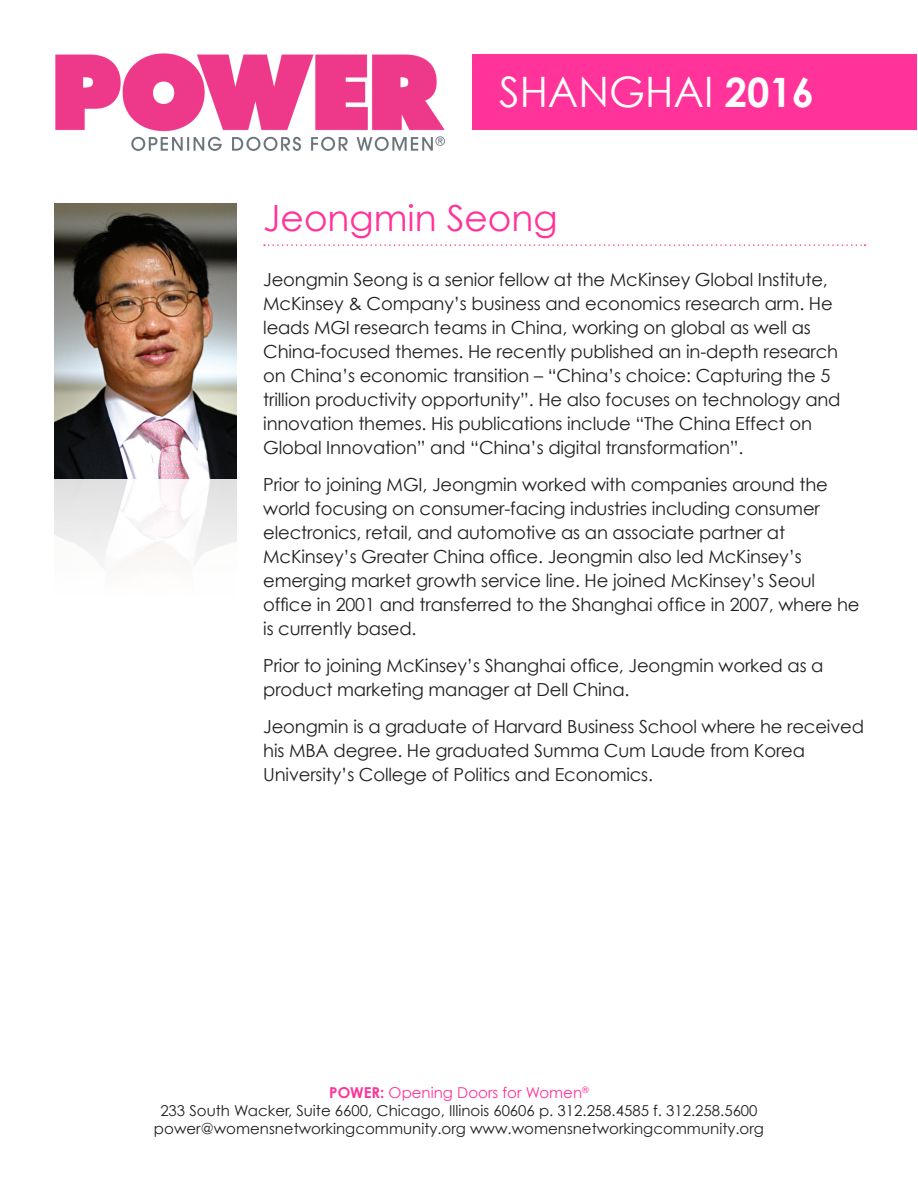
<style>
.page{position:relative;width:918px;height:1188px;background:#fff}
.page>*{position:absolute;margin:0;border:0;box-sizing:border-box;transform-origin:0 0}
.t1{font:42px "Century Gothic";color:#fff}
.t2{font:36px "Century Gothic";color:#f39}
.t3{font:18px/24px "Century Gothic";letter-spacing:-.01em;color:#231f20}
.t4{font:15px "Century Gothic";color:#231f20}
.t5{font:15px "Century Gothic";color:#f39}
.s1{font-weight:700;font-size:40.5px}
.s2{font-weight:700}
</style>
<div class="page">
<svg style="left:264px;top:244px;width:602px;height:2px"></svg>
<img style="left:55px;top:54px;width:390px;height:97px">
<div style="left:472px;top:54px;width:445px;height:76px;background:#f39"></div>
<img style="left:54px;top:204px;width:183px;height:358px">
<p class="t1" style="left:499px;top:67px;width:316px">SHANGHAI <span class="s1">2016</span></p>
<p class="t2" style="left:263px;top:196px;width:296px">Jeongmin Seong</p>
<p class="t3" style="left:263px;top:267px;width:579px">Jeongmin Seong is a senior fellow at the McKinsey Global Institute, McKinsey &amp; Company’s business and economics research arm. He leads MGI research teams in China, working on global as well as China-focused themes. He recently published an in-depth research on China’s economic transition – “China’s choice: Capturing the 5 trillion productivity opportunity”. He also focuses on technology and innovation themes. His publications include “The China Effect on Global Innovation” and “China’s digital transformation”.</p>
<p class="t3" style="left:263px;top:472px;width:598px">Prior to joining MGI, Jeongmin worked with companies around the world focusing on consumer-facing industries including consumer electronics, retail, and automotive as an associate partner at McKinsey’s Greater China office. Jeongmin also led McKinsey’s emerging market growth service line. He joined McKinsey’s Seoul office in 2001 and transferred to the Shanghai office in 2007, where he is currently based.</p>
<p class="t3" style="left:263px;top:653px;width:562px">Prior to joining McKinsey’s Shanghai office, Jeongmin worked as a product marketing manager at Dell China.</p>
<p class="t3" style="left:263px;top:714px;width:602px">Jeongmin is a graduate of Harvard Business School where he received his MBA degree. He graduated Summa Cum Laude from Korea<br>University’s College of Politics and Economics.</p>
<p class="t5" style="left:329px;top:1083px;width:261px"><span class="s2">POWER:</span> Opening Doors for Women<sup>®</sup></p>
<p class="t4" style="left:160px;top:1101px;width:599px">233 South Wacker, Suite 6600, Chicago, Illinois 60606 p. 312.258.4585 f. 312.258.5600</p>
<p class="t4" style="left:154px;top:1119px;width:612px">power@womensnetworkingcommunity.org www.womensnetworkingcommunity.org</p>
</div>
